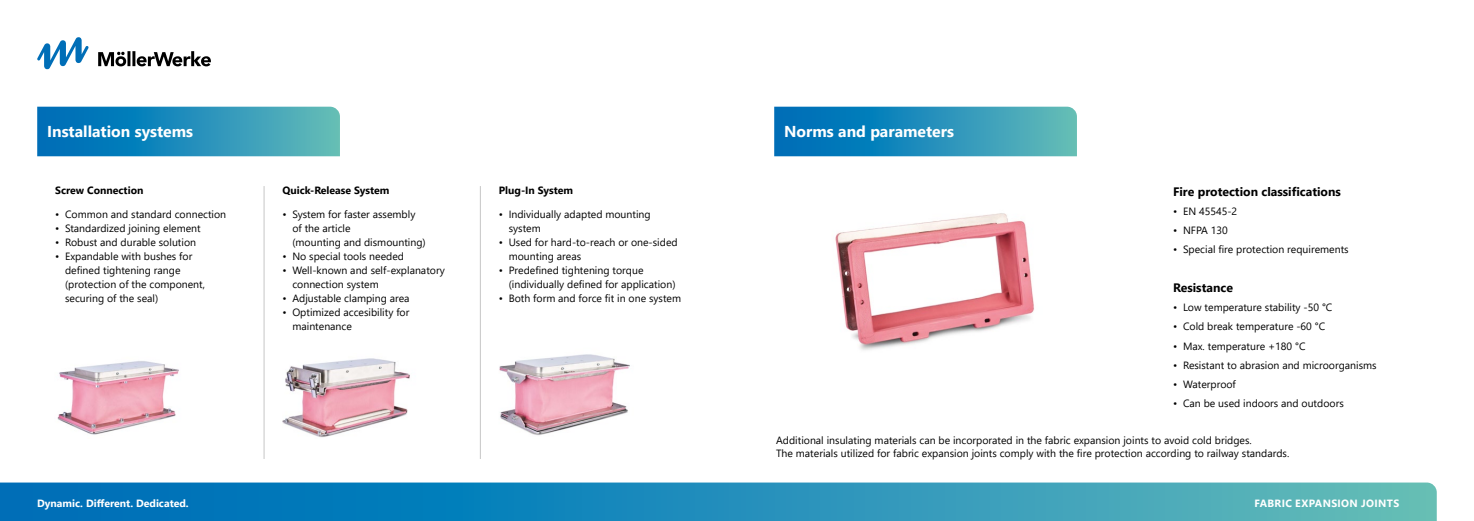
<style>
.page{position:relative;width:1474px;height:521px;background:#fff}
.page>*{position:absolute;margin:0;border:0;box-sizing:border-box;transform-origin:0 0}
.t1{font:700 15.75px "Segoe UI";color:#fff}
.t2{font:700 12.25px "Segoe UI";color:#000}
.t3{font:10.5px/14px "Segoe UI";color:#000}
.t4{font:700 10.5px "Segoe UI";color:#000}
.t5{font:700 10.5px "Segoe UI";color:#fff}
.t6{font:700 10.5px "Segoe UI";letter-spacing:.035em;color:#fff}
</style>
<div class="page">
<svg style="left:37px;top:107px;width:303px;height:49px;background:#2590ba"></svg>
<svg style="left:774px;top:107px;width:302px;height:49px;background:#2590b9"></svg>
<svg style="left:37px;top:37px;width:52px;height:32px"></svg>
<svg style="left:98px;top:51px;width:113px;height:15px"></svg>
<img style="left:835px;top:213px;width:199px;height:137px">
<svg style="left:0;top:482px;width:1436px;height:39px;background:#2892ba"></svg>
<img style="left:57px;top:361px;width:122px;height:74px">
<img style="left:282px;top:358px;width:128px;height:79px">
<img style="left:499px;top:354px;width:131px;height:81px">
<hr style="left:264px;top:186px;width:1px;height:273px;background:#c6c6c6">
<hr style="left:480px;top:186px;width:1px;height:273px;background:#c6c6c6">
<h1 class="t1" style="left:47px;top:117px;width:147px">Installation systems</h1>
<h1 class="t1" style="left:784px;top:117px;width:171px">Norms and parameters</h1>
<p class="t4" style="left:55px;top:180px;width:90px">Screw Connection</p>
<p class="t3" style="left:55px;top:207px;width:172px">• Common and standard connection</p>
<p class="t3" style="left:55px;top:221px;width:147px">• Standardized joining element</p>
<p class="t3" style="left:55px;top:235px;width:142px">• Robust and durable solution</p>
<p class="t3" style="left:65px;top:248px;width:141px;text-indent:-10px">• Expandable with bushes for defined tightening range (protection of the component, securing of the seal)</p>
<p class="t4" style="left:282px;top:180px;width:108px">Quick-Release System</p>
<p class="t3" style="left:292px;top:206px;width:135px;text-indent:-10px">• System for faster assembly of the article<br>(mounting and dismounting)</p>
<p class="t3" style="left:282px;top:248px;width:123px">• No special tools needed</p>
<p class="t3" style="left:292px;top:262px;width:154px;text-indent:-10px">• Well-known and self-explanatory connection system</p>
<p class="t3" style="left:282px;top:290px;width:129px">• Adjustable clamping area</p>
<p class="t3" style="left:292px;top:304px;width:119px;text-indent:-10px">• Optimized accesibility for maintenance</p>
<p class="t4" style="left:499px;top:180px;width:76px">Plug-In System</p>
<p class="t3" style="left:508px;top:207px;width:144px;text-indent:-10px">• Individually adapted mounting system</p>
<p class="t3" style="left:508px;top:235px;width:170px;text-indent:-10px">• Used for hard-to-reach or one-sided mounting areas</p>
<p class="t3" style="left:508px;top:262px;width:168px;text-indent:-10px">• Predefined tightening torque (individually defined for application)</p>
<p class="t3" style="left:499px;top:290px;width:184px">• Both form and force fit in one system</p>
<p class="t2" style="left:1173px;top:180px;width:169px">Fire protection classifications</p>
<p class="t3" style="left:1173px;top:203px;width:66px">• EN 45545-2</p>
<p class="t3" style="left:1173px;top:222px;width:56px">• NFPA 130</p>
<p class="t3" style="left:1173px;top:242px;width:177px">• Special fire protection requirements</p>
<p class="t2" style="left:1173px;top:276px;width:61px">Resistance</p>
<p class="t3" style="left:1173px;top:299px;width:161px">• Low temperature stability -50 °C</p>
<p class="t3" style="left:1173px;top:319px;width:154px">• Cold break temperature -60 °C</p>
<p class="t3" style="left:1173px;top:338px;width:134px">• Max. temperature +180 °C</p>
<p class="t3" style="left:1173px;top:357px;width:205px">• Resistant to abrasion and microorganisms</p>
<p class="t3" style="left:1173px;top:376px;width:64px">• Waterproof</p>
<p class="t3" style="left:1173px;top:396px;width:172px">• Can be used indoors and outdoors</p>
<p class="t3" style="left:776px;top:433px;width:515px;line-height:12.6px">Additional insulating materials can be incorporated in the fabric expansion joints to avoid cold bridges.<br>The materials utilized for fabric expansion joints comply with the fire protection according to railway standards.</p>
<p class="t5" style="left:37px;top:493px;width:153px">Dynamic. Different. Dedicated.</p>
<p class="t6" style="left:1254px;top:493px;width:146px">FABRIC EXPANSION JOINTS</p>
</div>
